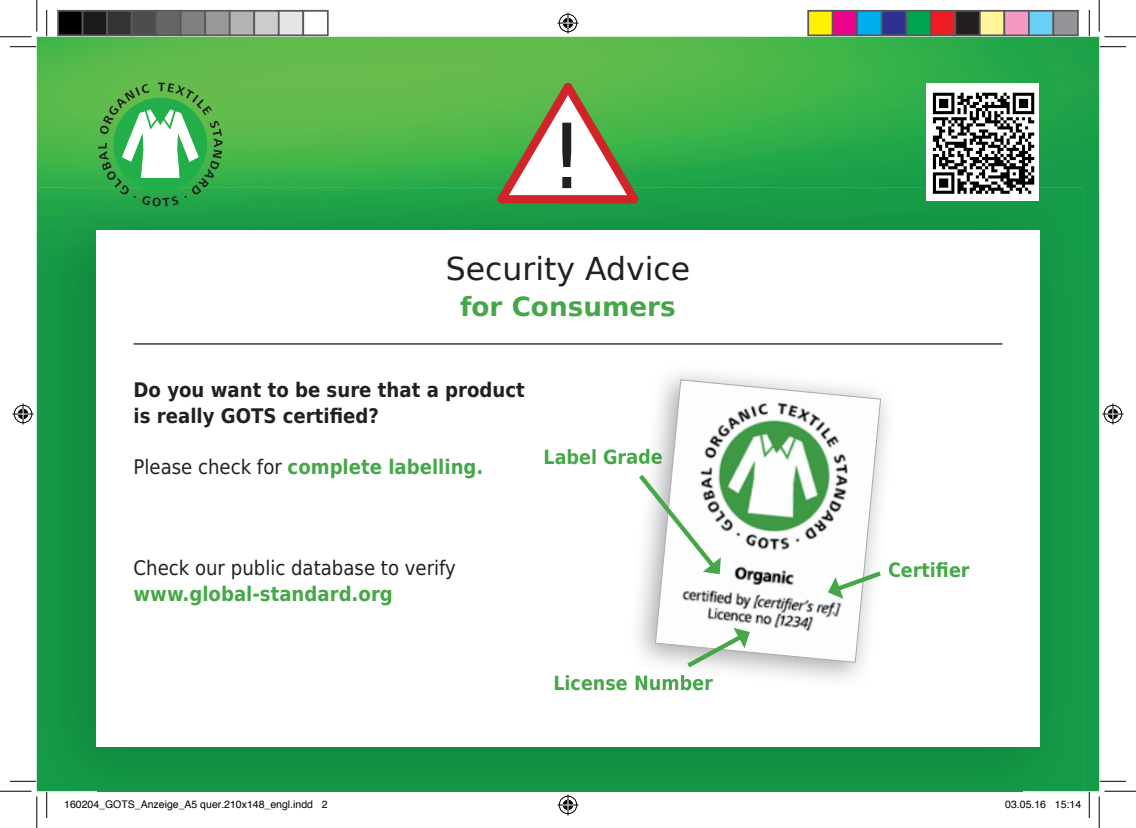
<style>
.page{position:relative;width:1136px;height:828px;background:#fff}
.page>*{position:absolute;margin:0;border:0;box-sizing:border-box;transform-origin:0 0}
.t1{font:89.77px "DejaVu Sans";color:#231f20}
.t2{font:31.5px "DejaVu Sans";color:#231f20}
.t3{font:700 26.25px "DejaVu Sans";color:#45a748}
.t4{font:700 20.12px "DejaVu Sans Condensed";color:#45a748}
.t5{font:700 20.12px/25.4px "DejaVu Sans Condensed";color:#231f20}
.t6{font:20.12px "DejaVu Sans Condensed";color:#231f20}
.t7{font:700 19.6px "DejaVu Sans Condensed";color:#45a748}
.t8{font:10.5px "Helvetica";color:#000}
.s1{font-weight:400;color:#231f20}
</style>
<div class="page">
<img style="left:37px;top:37px;width:1061px;height:754px">
<img style="left:37px;top:187px;width:1045px;height:67px">
<div style="left:37px;top:254px;width:61px;height:537px;background:#129444"></div>
<div style="left:1021px;top:254px;width:61px;height:537px;background:#159846"></div>
<div style="left:98px;top:746px;width:923px;height:45px;background:#129143"></div>
<div style="left:96px;top:230px;width:943px;height:516px;background:#fff"></div>
<img style="left:925px;top:84px;width:113px;height:116px">
<svg style="left:98px;top:83px;width:124px;height:123px"></svg>
<svg style="left:487px;top:75px;width:161px;height:133px"></svg>
<hr style="left:133px;top:343px;width:869px;height:1px;background:#231f20">
<img style="left:888px;top:562px;width:8px;height:15px">
<img style="left:635px;top:675px;width:77px;height:13px">
<img style="left:629px;top:449px;width:25px;height:15px">
<svg style="left:654px;top:379px;width:226px;height:283px"></svg>
<svg style="left:827px;top:568px;width:54px;height:31px"></svg>
<svg style="left:639px;top:470px;width:81px;height:104px"></svg>
<svg style="left:682px;top:627px;width:67px;height:44px"></svg>
<svg style="left:10px;top:46px;width:26px;height:1px"></svg>
<svg style="left:1099px;top:46px;width:26px;height:1px"></svg>
<svg style="left:10px;top:781px;width:26px;height:1px"></svg>
<svg style="left:1099px;top:781px;width:26px;height:1px"></svg>
<svg style="left:46px;top:10px;width:1px;height:26px"></svg>
<svg style="left:46px;top:791px;width:1px;height:27px"></svg>
<svg style="left:1088px;top:10px;width:1px;height:26px"></svg>
<svg style="left:1088px;top:791px;width:1px;height:27px"></svg>
<hr style="left:0;top:36px;width:32px;height:1px;background:#000">
<hr style="left:1104px;top:36px;width:31px;height:1px;background:#000">
<hr style="left:0;top:790px;width:32px;height:1px;background:#000">
<hr style="left:1104px;top:790px;width:31px;height:1px;background:#000">
<hr style="left:36px;top:0;width:1px;height:31px;background:#000">
<hr style="left:36px;top:796px;width:1px;height:32px;background:#000">
<hr style="left:1098px;top:0;width:1px;height:31px;background:#000">
<hr style="left:1098px;top:796px;width:1px;height:32px;background:#000">
<svg style="left:557px;top:13px;width:21px;height:21px"></svg>
<svg style="left:557px;top:794px;width:21px;height:21px"></svg>
<svg style="left:13px;top:403px;width:21px;height:21px"></svg>
<svg style="left:1102px;top:403px;width:21px;height:21px"></svg>
<div style="left:58px;top:11px;width:25px;height:24px;background:#000"></div>
<div style="left:57px;top:10px;width:26px;height:26px;border:2px solid #595959"></div>
<div style="left:83px;top:11px;width:24px;height:24px;background:#1a1a1a"></div>
<div style="left:82px;top:10px;width:26px;height:26px;border:2px solid #595959"></div>
<div style="left:107px;top:11px;width:25px;height:24px;background:#333"></div>
<div style="left:106px;top:10px;width:26px;height:26px;border:2px solid #595959"></div>
<div style="left:132px;top:11px;width:24px;height:24px;background:#4d4d4d"></div>
<div style="left:131px;top:10px;width:26px;height:26px;border:2px solid #595959"></div>
<div style="left:156px;top:11px;width:25px;height:24px;background:#666"></div>
<div style="left:155px;top:10px;width:26px;height:26px;border:2px solid #595959"></div>
<div style="left:181px;top:11px;width:24px;height:24px;background:#808080"></div>
<div style="left:180px;top:10px;width:26px;height:26px;border:2px solid #595959"></div>
<div style="left:205px;top:11px;width:25px;height:24px;background:#999"></div>
<div style="left:204px;top:10px;width:26px;height:26px;border:2px solid #595959"></div>
<div style="left:230px;top:11px;width:24px;height:24px;background:#b3b3b3"></div>
<div style="left:229px;top:10px;width:26px;height:26px;border:2px solid #595959"></div>
<div style="left:254px;top:11px;width:25px;height:24px;background:#ccc"></div>
<div style="left:253px;top:10px;width:26px;height:26px;border:2px solid #595959"></div>
<div style="left:279px;top:11px;width:24px;height:24px;background:#e6e6e6"></div>
<div style="left:278px;top:10px;width:26px;height:26px;border:2px solid #595959"></div>
<div style="left:302px;top:10px;width:26px;height:26px;border:2px solid #595959"></div>
<div style="left:808px;top:11px;width:24px;height:24px;background:#fff101"></div>
<div style="left:807px;top:10px;width:26px;height:26px;border:2px solid #595959"></div>
<div style="left:832px;top:11px;width:25px;height:24px;background:#ed028c"></div>
<div style="left:831px;top:10px;width:26px;height:26px;border:2px solid #595959"></div>
<div style="left:857px;top:11px;width:24px;height:24px;background:#00aeef"></div>
<div style="left:856px;top:10px;width:26px;height:26px;border:2px solid #595959"></div>
<div style="left:881px;top:11px;width:25px;height:24px;background:#2e3092"></div>
<div style="left:880px;top:10px;width:26px;height:26px;border:2px solid #595959"></div>
<div style="left:906px;top:11px;width:24px;height:24px;background:#00a54f"></div>
<div style="left:905px;top:10px;width:26px;height:26px;border:2px solid #595959"></div>
<div style="left:930px;top:11px;width:25px;height:24px;background:#ee1d23"></div>
<div style="left:929px;top:10px;width:26px;height:26px;border:2px solid #595959"></div>
<div style="left:955px;top:11px;width:24px;height:24px;background:#231f20"></div>
<div style="left:954px;top:10px;width:26px;height:26px;border:2px solid #595959"></div>
<div style="left:979px;top:11px;width:25px;height:24px;background:#fff79a"></div>
<div style="left:978px;top:10px;width:26px;height:26px;border:2px solid #595959"></div>
<div style="left:1004px;top:11px;width:24px;height:24px;background:#f499c2"></div>
<div style="left:1003px;top:10px;width:26px;height:26px;border:2px solid #595959"></div>
<div style="left:1028px;top:11px;width:25px;height:24px;background:#6bcff6"></div>
<div style="left:1027px;top:10px;width:26px;height:26px;border:2px solid #595959"></div>
<div style="left:1053px;top:11px;width:24px;height:24px;background:#939598"></div>
<div style="left:1052px;top:10px;width:26px;height:26px;border:2px solid #595959"></div>
<h1 class="t1" style="left:548px;top:83px;width:37px">!</h1>
<h2 class="t2" style="left:445px;top:243px;width:246px">Security Advice</h2>
<h3 class="t3" style="left:460px;top:285px;width:217px">for Consumers</h3>
<h3 class="t5" style="left:133px;top:377px;width:392px">Do you want to be sure that a product is really GOTS certified?</h3>
<h3 class="t4" style="left:133px;top:450px;width:351px"><span class="s1">Please check for</span> complete labelling.</h3>
<h3 class="t7" style="left:543px;top:440px;width:121px">Label Grade</h3>
<h3 class="t6" style="left:133px;top:551px;width:324px">Check our public database to verify</h3>
<h3 class="t4" style="left:133px;top:577px;width:261px">www.global-standard.org</h3>
<h3 class="t7" style="left:553px;top:666px;width:161px">License Number</h3>
<h3 class="t7" style="left:887px;top:553px;width:83px">Certifier</h3>
<p class="t8" style="left:64px;top:795px;width:265px">160204_GOTS_Anzeige_A5 quer.210x148_engl.indd 2</p>
<p class="t8" style="left:1004px;top:795px;width:77px">03.05.16 15:14</p>
</div>
